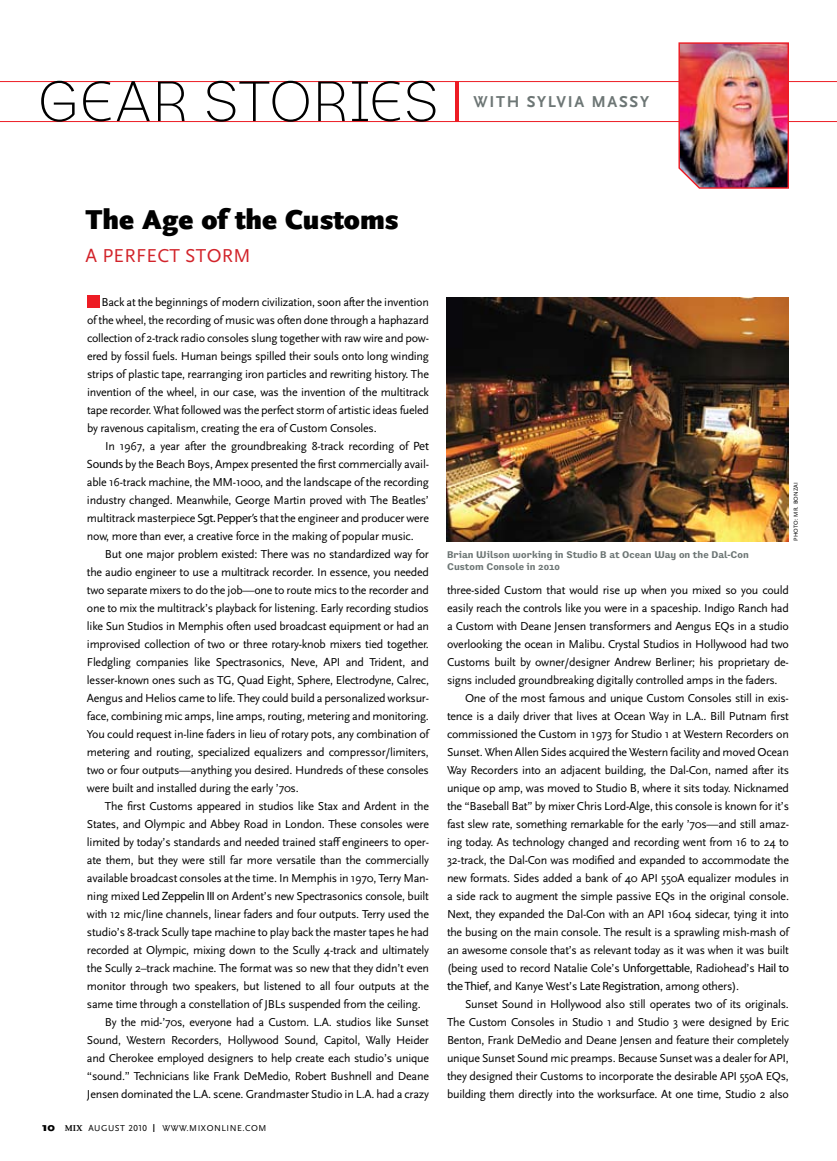
<style>
.page{position:relative;width:837px;height:1161px;background:#fff}
.page>*{position:absolute;margin:0;border:0;box-sizing:border-box;transform-origin:0 0}
.t1{font:300 57px "Preface";letter-spacing:.01em;color:#000}
.t2{font:900 28.5px "Scala Sans OT";color:#000}
.t3{font:19.5px "Scala Sans OT";color:#d2232a}
.t4{font:700 16.5px "Scala Sans OT";letter-spacing:.1em;color:#6d7675}
.t5{font:12px/18px "Scala Sans OT";letter-spacing:-.02em;color:#000;text-align:justify}
.t6{font:700 9.75px/12px "Preface";color:#6d7675}
.t7{font:9px "Scala Sans OT";letter-spacing:.06em;color:#000}
.t8{font:6px "Scala Sans OT";letter-spacing:.02em;color:#000}
.s1{font-family:"Myriad Pro"}
.s2{font-weight:900;font-size:12px}
.s3{font-family:"Scala OT";font-weight:700}
.s4{font-size:12px}
</style>
<div class="page">
<div style="left:87px;top:295px;width:13px;height:13px;background:#ed1c24"></div>
<svg style="left:0;top:42px;width:837px;height:147px"></svg>
<img style="left:447px;top:297px;width:342px;height:244px">
<h1 class="t1" style="left:38px;top:69px;width:396px">GEAR STORIES</h1>
<h3 class="t4" style="left:474px;top:92px;width:177px">WITH SYLVIA MASSY</h3>
<h2 class="t2" style="left:86px;top:204px;width:315px">The Age of the Customs</h2>
<h3 class="t3" style="left:86px;top:245px;width:40px">A Perfect</h3>
<h3 class="t3" style="left:185px;top:245px;width:25px">Storm</h3>
<p class="t5" style="left:87px;top:293px;width:344px;text-indent:15px">Back at the beginnings of modern civilization, soon after the invention of the wheel, the recording of music was often done through a haphazard collection of 2-track radio consoles slung together with raw wire and pow&shy;ered by fossil fuels. Human beings spilled their souls onto long winding strips of plastic tape, rearranging iron particles and rewriting history. The invention of the wheel, in our case, was the invention of the multitrack tape recorder. What followed was the perfect storm of artistic ideas fueled by ravenous capitalism, creating the era of Custom Consoles.</p>
<p class="t5" style="left:87px;top:437px;width:344px;text-indent:18px">In 1967, a year after the groundbreaking 8-track recording of <span class="s1">Pet Sounds</span> by the Beach Boys, Ampex presented the first commercially avail&shy;able 16-track machine, the MM-1000, and the landscape of the recording industry changed. Meanwhile, George Martin proved with The Beatles’ multitrack masterpiece <span class="s1">Sgt. Pepper’s</span> that the engineer and producer were now, more than ever, a creative force in the making of popular music.</p>
<p class="t5" style="left:87px;top:545px;width:344px;text-indent:18px">But one major problem existed: There was no standardized way for the audio engineer to use a multitrack recorder. In essence, you needed two separate mixers to do the job—one to route mics to the recorder and one to mix the multitrack’s playback for listening. Early recording studios like Sun Studios in Memphis often used broadcast equipment or had an improvised collection of two or three rotary-knob mixers tied together.<br>Fledgling companies like Spectrasonics, Neve, API and Trident, and lesser-known ones such as TG, Quad Eight, Sphere, Electrodyne, Calrec, Aengus and Helios came to life. They could build a personalized worksur&shy;face, combining mic amps, line amps, routing, metering and monitoring.<br>You could request in-line faders in lieu of rotary pots, any combination of metering and routing, specialized equalizers and compressor/limiters, two or four outputs—anything you desired. Hundreds of these consoles were built and installed during the early ’70s.</p>
<p class="t5" style="left:105px;top:797px;width:326px">The first Customs appeared in studios like Stax and Ardent in the</p>
<p class="t5" style="left:87px;top:815px;width:344px">States, and Olympic and Abbey Road in London. These consoles were</p>
<p class="t5" style="left:87px;top:833px;width:343px">limited by today’s standards and needed trained staff engineers to oper-</p>
<p class="t5" style="left:87px;top:851px;width:344px">ate them, but they were still far more versatile than the commercially</p>
<p class="t5" style="left:87px;top:869px;width:343px">available broadcast consoles at the time. In Memphis in 1970, Terry Man-</p>
<p class="t5" style="left:87px;top:887px;width:343px">ning mixed <span class="s1">Led Zeppelin III</span> on Ardent’s new Spectrasonics console, built</p>
<p class="t5" style="left:87px;top:905px;width:344px">with 12 mic/line channels, linear faders and four outputs. Terry used the</p>
<p class="t5" style="left:87px;top:923px;width:344px">studio’s 8-track Scully tape machine to play back the master tapes he had</p>
<p class="t5" style="left:87px;top:941px;width:344px">recorded at Olympic, mixing down to the Scully 4-track and ultimately</p>
<p class="t5" style="left:87px;top:959px;width:343px">the Scully 2–track machine. The format was so new that they didn’t even</p>
<p class="t5" style="left:87px;top:977px;width:344px">monitor through two speakers, but listened to all four outputs at the</p>
<p class="t5" style="left:87px;top:995px;width:335px">same time through a constellation of JBLs suspended from the ceiling.</p>
<p class="t5" style="left:105px;top:1013px;width:325px">By the mid-’70s, everyone had a Custom. L.A. studios like Sunset</p>
<p class="t5" style="left:87px;top:1031px;width:344px">Sound, Western Recorders, Hollywood Sound, Capitol, Wally Heider</p>
<p class="t5" style="left:87px;top:1049px;width:344px">and Cherokee employed designers to help create each studio’s unique</p>
<p class="t5" style="left:87px;top:1067px;width:343px">“sound.” Technicians like Frank DeMedio, Robert Bushnell and Deane</p>
<p class="t5" style="left:87px;top:1085px;width:344px">Jensen dominated the L.A. scene. Grandmaster Studio in L.A. had a crazy</p>
<p class="t7" style="left:42px;top:1123px;width:130px"><span class="s2">10</span> <span class="s3">MIX</span> aug ust 2010 <span class="s4">I</span> www</p>
<p class="t7" style="left:187px;top:1123px;width:27px">.mixonline</p>
<p class="t7" style="left:242px;top:1123px;width:11px">.com</p>
<p class="t6" style="left:447px;top:549px;width:303px">Brian Wilson working in Studio B at Ocean Way on the Dal-Con<br>Custom Console in 2010</p>
<p class="t8" style="left:792px;top:541px;width:60px;rotate:-90deg">Photo: Mr. Bon zai</p>
<p class="t5" style="left:447px;top:581px;width:343px">three-sided Custom that would rise up when you mixed so you could</p>
<p class="t5" style="left:447px;top:599px;width:343px">easily reach the controls like you were in a spaceship. Indigo Ranch had</p>
<p class="t5" style="left:447px;top:617px;width:344px">a Custom with Deane Jensen transformers and Aengus EQs in a studio</p>
<p class="t5" style="left:447px;top:635px;width:343px">overlooking the ocean in Malibu. Crystal Studios in Hollywood had two</p>
<p class="t5" style="left:447px;top:653px;width:343px">Customs built by owner/designer Andrew Berliner; his proprietary de-</p>
<p class="t5" style="left:447px;top:671px;width:332px">signs included groundbreaking digitally controlled amps in the faders.</p>
<p class="t5" style="left:465px;top:689px;width:325px">One of the most famous and unique Custom Consoles still in exis-</p>
<p class="t5" style="left:447px;top:707px;width:344px">tence is a daily driver that lives at Ocean Way in L.A.. Bill Putnam first</p>
<p class="t5" style="left:447px;top:725px;width:343px">commissioned the Custom in 1973 for Studio 1 at Western Recorders on</p>
<p class="t5" style="left:447px;top:743px;width:344px">Sunset. When Allen Sides acquired the Western facility and moved Ocean</p>
<p class="t5" style="left:447px;top:761px;width:344px">Way Recorders into an adjacent building, the Dal-Con, named after its</p>
<p class="t5" style="left:447px;top:779px;width:344px">unique op amp, was moved to Studio B, where it sits today. Nicknamed</p>
<p class="t5" style="left:447px;top:797px;width:344px">the “Baseball Bat” by mixer Chris Lord-Alge, this console is known for it’s</p>
<p class="t5" style="left:447px;top:815px;width:344px">fast slew rate, something remarkable for the early ’70s—and still amaz-</p>
<p class="t5" style="left:447px;top:833px;width:344px">ing today. As technology changed and recording went from 16 to 24 to</p>
<p class="t5" style="left:447px;top:851px;width:343px">32-track, the Dal-Con was modified and expanded to accommodate the</p>
<p class="t5" style="left:447px;top:869px;width:344px">new formats. Sides added a bank of 40 API 550A equalizer modules in</p>
<p class="t5" style="left:447px;top:887px;width:344px">a side rack to augment the simple passive EQs in the original console.</p>
<p class="t5" style="left:447px;top:905px;width:343px">Next, they expanded the Dal-Con with an API 1604 sidecar, tying it into</p>
<p class="t5" style="left:447px;top:923px;width:343px">the busing on the main console. The result is a sprawling mish-mash of</p>
<p class="t5" style="left:447px;top:941px;width:343px">an awesome console that’s as relevant today as it was when it was built</p>
<p class="t5" style="left:447px;top:959px;width:344px">(being used to record Natalie Cole’s <span class="s1">Unforgettable</span>, Radiohead’s <span class="s1">Hail to</span></p>
<p class="t5" style="left:447px;top:977px;width:294px"><span class="s1">the Thief</span>, and Kanye West’s <span class="s1">Late Registration</span>, among others).</p>
<p class="t5" style="left:465px;top:995px;width:325px">Sunset Sound in Hollywood also still operates two of its originals.</p>
<p class="t5" style="left:447px;top:1013px;width:344px">The Custom Consoles in Studio 1 and Studio 3 were designed by Eric</p>
<p class="t5" style="left:447px;top:1031px;width:343px">Benton, Frank DeMedio and Deane Jensen and feature their completely</p>
<p class="t5" style="left:447px;top:1049px;width:344px">unique Sunset Sound mic preamps. Because Sunset was a dealer for API,</p>
<p class="t5" style="left:447px;top:1067px;width:343px">they designed their Customs to incorporate the desirable API 550A EQs,</p>
<p class="t5" style="left:447px;top:1085px;width:344px">building them directly into the worksurface. At one time, Studio 2 also</p>
</div>
